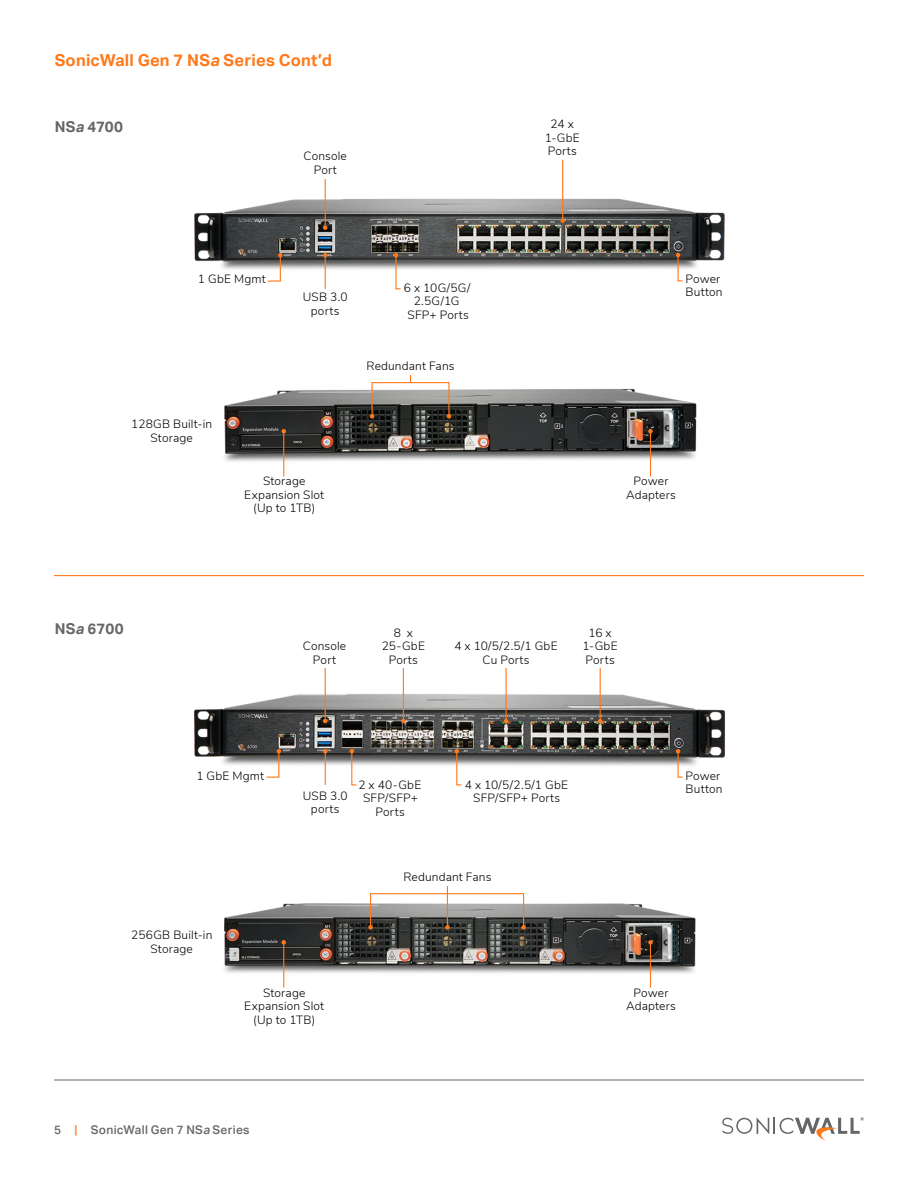
<style>
.page{position:relative;width:918px;height:1188px;background:#fff}
.page>*{position:absolute;margin:0;border:0;box-sizing:border-box;transform-origin:0 0}
.t1{font:700 16.5px "Aktiv Grotesk";letter-spacing:.015em;color:#ff791a}
.t2{font:700 15px "Aktiv Grotesk";letter-spacing:.015em;color:#666}
.t3{font:300 12px/13.5px "Nunito Sans";letter-spacing:.015em;color:#000;text-align:center}
.t4{font:500 12px "Aktiv Grotesk";letter-spacing:.025em;color:#666}
.s1{font-style:italic}
.s2{color:#ff791a}
</style>
<div class="page">
<svg style="left:722px;top:1117px;width:142px;height:24px"></svg>
<hr style="left:54px;top:1080px;width:810px;height:1px;background:#666">
<img style="left:224px;top:383px;width:473px;height:84px">
<img style="left:194px;top:691px;width:531px;height:84px">
<img style="left:194px;top:197px;width:531px;height:78px">
<img style="left:224px;top:903px;width:472px;height:77px">
<svg style="left:265px;top:749px;width:16px;height:29px"></svg>
<svg style="left:267px;top:253px;width:16px;height:29px"></svg>
<svg style="left:676px;top:749px;width:8px;height:29px"></svg>
<svg style="left:676px;top:253px;width:8px;height:29px"></svg>
<hr style="left:325px;top:668px;width:1px;height:53px;background:#ff791a">
<svg style="left:323px;top:719px;width:4px;height:4px"></svg>
<hr style="left:325px;top:179px;width:1px;height:49px;background:#ff791a">
<svg style="left:323px;top:225px;width:4px;height:5px"></svg>
<hr style="left:403px;top:668px;width:1px;height:53px;background:#ff791a">
<svg style="left:401px;top:719px;width:5px;height:4px"></svg>
<hr style="left:506px;top:668px;width:1px;height:53px;background:#ff791a">
<svg style="left:504px;top:719px;width:4px;height:4px"></svg>
<hr style="left:600px;top:668px;width:1px;height:53px;background:#ff791a">
<svg style="left:598px;top:719px;width:4px;height:4px"></svg>
<hr style="left:562px;top:160px;width:1px;height:61px;background:#ff791a">
<svg style="left:560px;top:218px;width:5px;height:5px"></svg>
<hr style="left:325px;top:751px;width:1px;height:34px;background:#ff791a">
<svg style="left:323px;top:749px;width:5px;height:5px"></svg>
<hr style="left:325px;top:255px;width:1px;height:34px;background:#ff791a">
<svg style="left:323px;top:253px;width:4px;height:4px"></svg>
<hr style="left:650px;top:431px;width:1px;height:46px;background:#ff791a">
<svg style="left:648px;top:429px;width:5px;height:5px"></svg>
<hr style="left:650px;top:942px;width:1px;height:46px;background:#ff791a">
<svg style="left:648px;top:940px;width:5px;height:5px"></svg>
<hr style="left:283px;top:431px;width:1px;height:46px;background:#ff791a">
<svg style="left:282px;top:429px;width:4px;height:5px"></svg>
<hr style="left:283px;top:942px;width:1px;height:46px;background:#ff791a">
<svg style="left:282px;top:940px;width:4px;height:5px"></svg>
<svg style="left:350px;top:749px;width:8px;height:37px"></svg>
<svg style="left:455px;top:749px;width:8px;height:37px"></svg>
<svg style="left:394px;top:253px;width:8px;height:37px"></svg>
<hr style="left:54px;top:575px;width:810px;height:1px;background:#ff6c0c">
<div style="left:372px;top:382px;width:78px;height:35px;border:1px solid #ff791a"></div>
<svg style="left:447px;top:414px;width:4px;height:4px"></svg>
<svg style="left:370px;top:414px;width:4px;height:4px"></svg>
<div style="left:370px;top:893px;width:78px;height:35px;border:1px solid #ff791a"></div>
<svg style="left:368px;top:925px;width:5px;height:5px"></svg>
<svg style="left:445px;top:886px;width:81px;height:44px"></svg>
<h1 class="t1" style="left:55px;top:50px;width:279px">SonicWall Gen 7 NS<span class="s1">a</span> Series Cont’d</h1>
<p class="t2" style="left:55px;top:118px;width:70px">NS<span class="s1">a</span> 4700</p>
<p class="t3" style="left:303px;top:149px;width:45px">Console<br>Port</p>
<p class="t3" style="left:198px;top:272px;width:69px">1 GbE Mgmt</p>
<p class="t3" style="left:303px;top:290px;width:47px">USB 3.0 ports</p>
<p class="t3" style="left:131px;top:417px;width:82px">128GB Built-in<br>Storage</p>
<p class="t3" style="left:244px;top:474px;width:81px">Storage<br>Expansion Slot (Up to 1TB)</p>
<p class="t3" style="left:404px;top:280px;width:68px">6 x 10G/5G/<br>2.5G/1G<br>SFP+ Ports</p>
<p class="t3" style="left:366px;top:359px;width:90px">Redundant Fans</p>
<p class="t3" style="left:545px;top:116px;width:37px">24 x<br>1-GbE<br>Ports</p>
<p class="t3" style="left:686px;top:271px;width:39px;text-align:left">Power<br>Button</p>
<p class="t3" style="left:626px;top:474px;width:51px">Power<br>Adapters</p>
<p class="t2" style="left:55px;top:620px;width:70px">NS<span class="s1">a</span> 6700</p>
<p class="t3" style="left:303px;top:639px;width:45px">Console<br>Port</p>
<p class="t3" style="left:382px;top:625px;width:45px">8 x<br>25-GbE<br>Ports</p>
<p class="t3" style="left:454px;top:639px;width:105px">4 x 10/5/2.5/1 GbE<br>Cu Ports</p>
<p class="t3" style="left:583px;top:625px;width:37px">16 x<br>1-GbE<br>Ports</p>
<p class="t3" style="left:196px;top:769px;width:69px">1 GbE Mgmt</p>
<p class="t3" style="left:303px;top:788px;width:47px">USB 3.0 ports</p>
<p class="t3" style="left:358px;top:777px;width:65px">2 x 40-GbE<br>SFP/SFP+<br>Ports</p>
<p class="t3" style="left:465px;top:777px;width:105px">4 x 10/5/2.5/1 GbE<br>SFP/SFP+ Ports</p>
<p class="t3" style="left:131px;top:928px;width:83px">256GB Built-in<br>Storage</p>
<p class="t3" style="left:244px;top:985px;width:81px">Storage<br>Expansion Slot (Up to 1TB)</p>
<p class="t3" style="left:403px;top:870px;width:90px">Redundant Fans</p>
<p class="t4" style="left:54px;top:1123px;width:197px">5 <span class="s2">|</span> SonicWall Gen 7 NS<span class="s1">a</span> Series</p>
<p class="t3" style="left:686px;top:768px;width:39px;text-align:left">Power<br>Button</p>
<p class="t3" style="left:626px;top:985px;width:51px">Power<br>Adapters</p>
</div>
